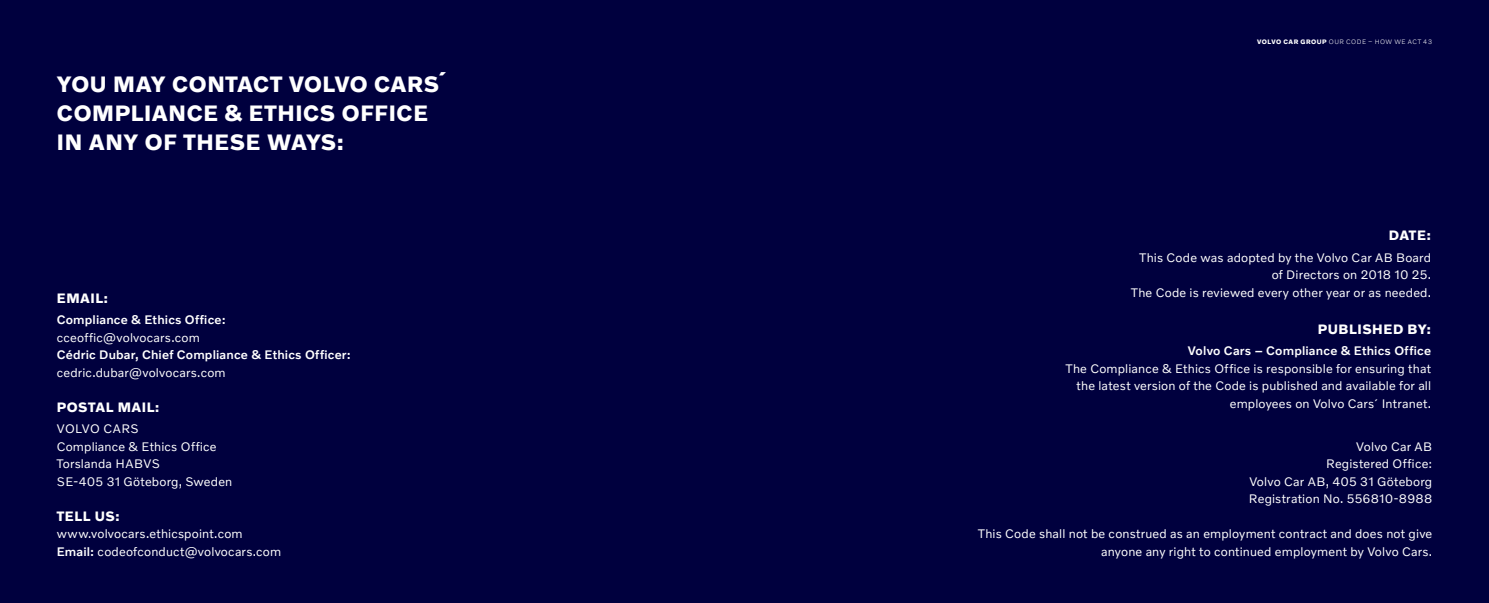
<style>
.page{position:relative;width:1489px;height:603px;background:#fff}
.page>*{position:absolute;margin:0;border:0;box-sizing:border-box;transform-origin:0 0}
.t1{font:700 22.5px/28.8px "Volvo Novum";letter-spacing:.025em;color:#fff}
.t2{font:700 13.75px "Volvo Novum";letter-spacing:.035em;color:#fff}
.t3{font:12.5px/17.5px "Volvo Novum";letter-spacing:.015em;color:#fff;text-align:right}
.t4{font:500 12.5px "Volvo Novum";letter-spacing:.015em;color:#fff}
.t5{font:300 6.5px "Volvo Novum";letter-spacing:.075em;color:#fff}
.s1{font-weight:500}
.s2{font-weight:700}
</style>
<div class="page">
<div style="left:0;top:0;width:1488px;height:602px;background:#00003e"></div>
<h1 class="t1" style="left:57px;top:69px;width:391px">YOU MAY CONTACT VOLVO CARS´<br>COMPLIANCE &amp; ETHICS OFFICE<br>IN ANY OF THESE WAYS:</h1>
<p class="t2" style="left:57px;top:289px;width:53px">EMAIL:</p>
<p class="t4" style="left:57px;top:312px;width:170px">Compliance &amp; Ethics Office:</p>
<p class="t3" style="left:57px;top:328px;width:145px">cceoffic@volvocars.com</p>
<p class="t4" style="left:57px;top:347px;width:296px">Cédric Dubar, Chief Compliance &amp; Ethics Officer:</p>
<p class="t3" style="left:57px;top:363px;width:170px">cedric.dubar@volvocars.com</p>
<p class="t2" style="left:57px;top:398px;width:104px">POSTAL MAIL:</p>
<p class="t3" style="left:57px;top:419px;width:177px;text-align:left">VOLVO CARS<br>Compliance &amp; Ethics Office<br>Torslanda HABVS<br>SE-405 31 Göteborg, Sweden</p>
<p class="t2" style="left:57px;top:507px;width:64px">TELL US:</p>
<p class="t3" style="left:57px;top:524px;width:226px;text-align:left">www.volvocars.ethicspoint.com<br><span class="s1">Email:</span> codeofconduct@volvocars.com</p>
<p class="t5" style="left:1257px;top:38px;width:176px"><span class="s2">VOLVO CAR GROUP</span> OUR CODE – HOW WE ACT 43</p>
<p class="t2" style="left:1388px;top:227px;width:44px">DATE:</p>
<p class="t3" style="left:1131px;top:248px;width:301px">This Code was adopted by the Volvo Car AB Board of Directors on 2018 10 25.<br>The Code is reviewed every other year or as needed.</p>
<p class="t2" style="left:1317px;top:320px;width:115px">PUBLISHED BY:</p>
<p class="t4" style="left:1187px;top:343px;width:245px">Volvo Cars – Compliance &amp; Ethics Office</p>
<p class="t3" style="left:1065px;top:359px;width:367px">The Compliance &amp; Ethics Office is responsible for ensuring that the latest version of the Code is published and available for all employees on Volvo Cars´ Intranet.</p>
<p class="t3" style="left:1248px;top:437px;width:185px">Volvo Car AB<br>Registered Office:<br>Volvo Car AB, 405 31 Göteborg<br>Registration No. 556810-8988</p>
<p class="t3" style="left:978px;top:524px;width:455px">This Code shall not be construed as an employment contract and does not give anyone any right to continued employment by Volvo Cars.</p>
</div>
